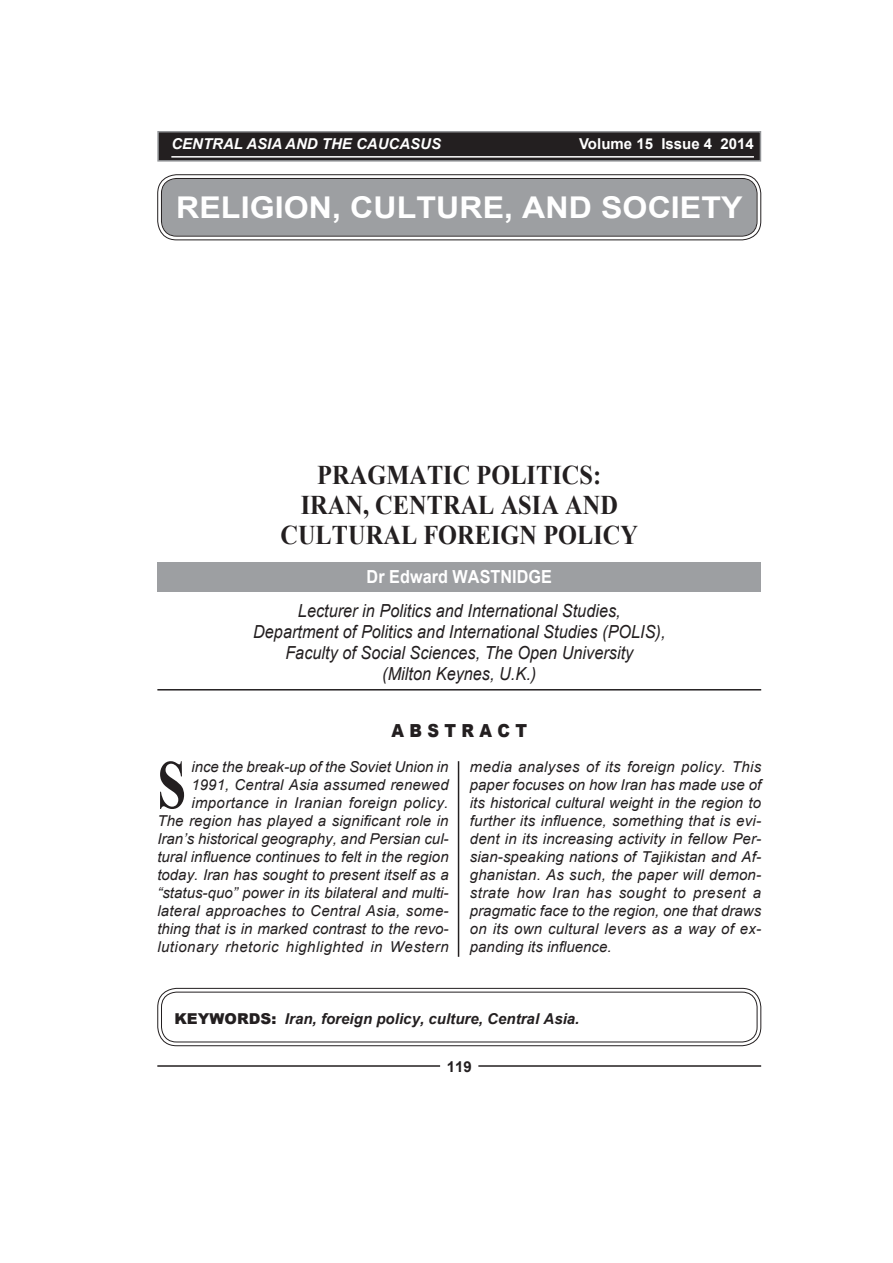
<style>
.page{position:relative;width:893px;height:1263px;background:#fff}
.page>*{position:absolute;margin:0;border:0;box-sizing:border-box;transform-origin:0 0}
.буквица{font:700 69px "Times New Roman";color:#231f20;scale:.75 1}
.рубрика{font:700 30px "Arial";letter-spacing:.005em;color:#fff;scale:1.07 1}
.заголовок{font:700 27px/30px "Times New Roman";letter-spacing:.005em;color:#231f20;text-align:center;scale:.9 1}
.автор_1{font:italic 18px/21px "Arial";letter-spacing:.005em;color:#231f20;text-align:center;scale:.9 1}
.автор{font:700 18px "Arial";letter-spacing:.005em;color:#fff;scale:.9 1}
.заголовок_-_резюме{font:900 18px "Arial";letter-spacing:.335em;color:#231f20;scale:.9 1}
.резюме{font:italic 15px/18px "Arial";letter-spacing:.005em;color:#231f20;text-align:right}
.ключ_-_слова{font:italic 700 15px "Arial";letter-spacing:.005em;color:#231f20}
.t1{font:italic 700 15px "Arial";color:#fff}
.t2{font:700 15px "Arial";color:#fff}
.t3{font:700 15px "Arial";color:#231f20}
.s1{font-weight:900;font-style:normal}
</style>
<div class="page">
<hr style="left:157px;top:1065px;width:283px;height:2px;background:#231f20">
<hr style="left:478px;top:1065px;width:283px;height:2px;background:#231f20">
<div style="left:158px;top:132px;width:602px;height:29px;background:#231f20"></div>
<div style="left:157px;top:131px;width:604px;height:31px;border:2px solid #939598"></div>
<hr style="left:171px;top:156px;width:583px;height:2px;background:#fff">
<div style="left:157px;top:562px;width:604px;height:30px;background:#9d9fa2"></div>
<div style="left:160px;top:177px;width:599px;height:61px;background:#9d9fa2;border-radius:17px"></div>
<div style="left:157px;top:174px;width:604px;height:66px;border:4px solid #fff;border-radius:17px"></div>
<div style="left:157px;top:174px;width:604px;height:66px;border:1px solid #231f20;border-radius:19px"></div>
<div style="left:161px;top:178px;width:596px;height:58px;border:1px solid #231f20;border-radius:15px"></div>
<hr style="left:157px;top:689px;width:604px;height:1px;background:#231f20">
<div style="left:157px;top:988px;width:604px;height:58px;border:4px solid #fff;border-radius:17px"></div>
<div style="left:157px;top:988px;width:604px;height:58px;border:1px solid #231f20;border-radius:19px"></div>
<div style="left:161px;top:992px;width:596px;height:50px;border:1px solid #231f20;border-radius:15px"></div>
<hr style="left:458px;top:761px;width:1px;height:196px;background:#231f20">
<p class="t1" style="left:171px;top:134px;width:271px">CENTRAL ASIA AND THE CAUCASUS</p>
<p class="t2" style="left:579px;top:134px;width:176px">Volume 15 Issue 4 2014</p>
<p class="рубрика" style="left:176px;top:187px;width:531px">RELIGION, CULTURE, AND SOCIETY</p>
<p class="заголовок" style="left:280px;top:459px;width:399px">PRAGMATIC POLITICS:<br>IRAN, CENTRAL ASIA AND<br>CULTURAL FOREIGN POLICY</p>
<p class="автор" style="left:367px;top:565px;width:207px">Dr Edward WASTNIDGE</p>
<p class="автор_1" style="left:253px;top:600px;width:460px">Lecturer in Politics and International Studies,<br>Department of Politics and International Studies (POLIS), Faculty of Social Sciences, The Open University<br>(Milton Keynes, U.K.)</p>
<p class="заголовок_-_резюме" style="left:391px;top:717px;width:153px">ABSTRACT</p>
<p class="резюме" style="left:157px;top:758px;width:293px">ince the break-up of the Soviet Union in 1991, Central Asia assumed renewed importance in Iranian foreign policy.<br>The region has played a significant role in Iran’s historical geography, and Persian cul&shy;tural influence continues to felt in the region today. Iran has sought to present itself as a “status-quo” power in its bilateral and multi&shy;lateral approaches to Central Asia, some&shy;thing that is in marked contrast to the revo&shy;lutionary rhetoric highlighted in Western</p>
<p class="резюме" style="left:470px;top:758px;width:293px;text-align:justify">media analyses of its foreign policy. This paper focuses on how Iran has made use of its historical cultural weight in the region to further its influence, something that is evi&shy;dent in its increasing activity in fellow Per&shy;sian-speaking nations of Tajikistan and Af&shy;ghanistan. As such, the paper will demon&shy;strate how Iran has sought to present a pragmatic face to the region, one that draws on its own cultural levers as a way of ex&shy;panding its influence.</p>
<p class="буквица" style="left:157px;top:737px;width:40px">S</p>
<p class="ключ_-_слова" style="left:174px;top:1008px;width:407px"><span class="s1">KEYWORDS:</span> Iran, foreign policy, culture, Central Asia.</p>
<p class="t3" style="left:447px;top:1057px;width:27px">119</p>
</div>
